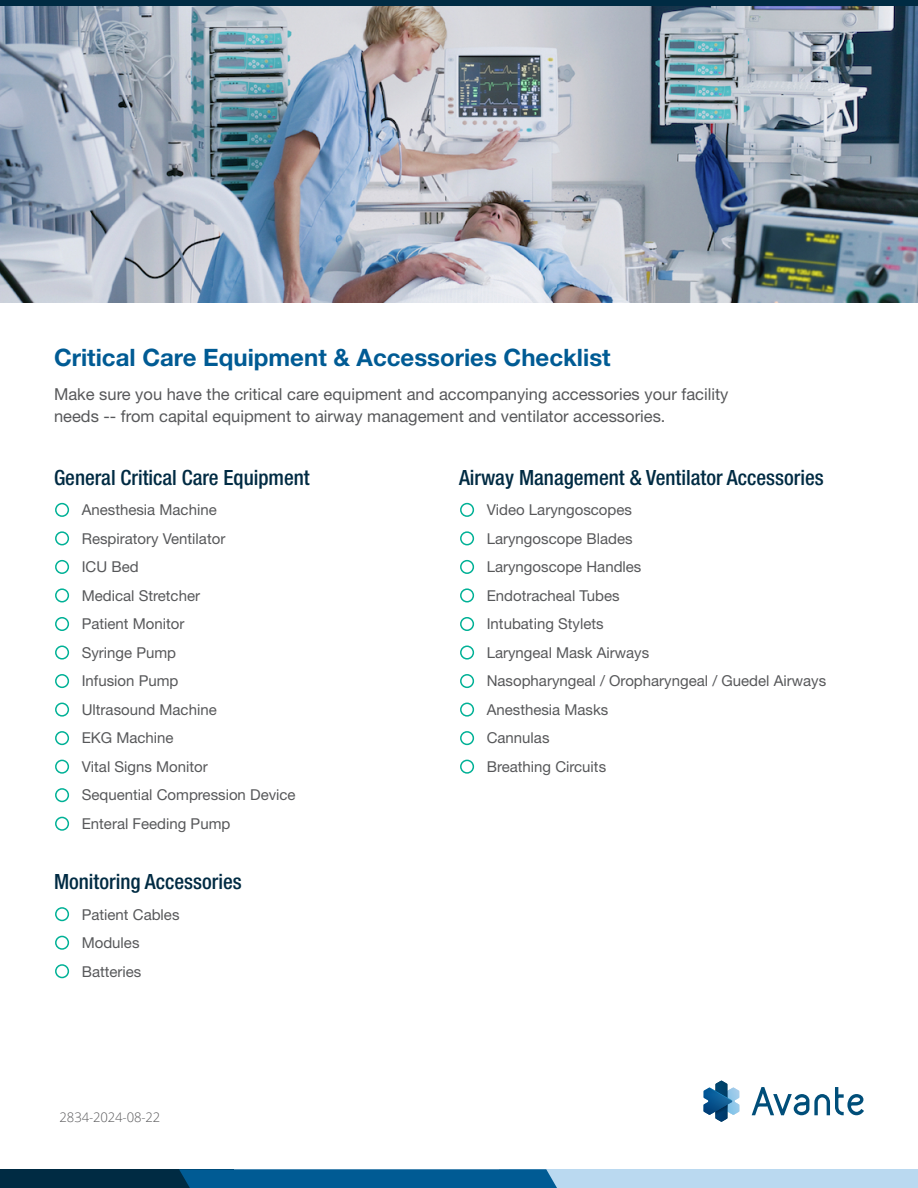
<style>
.page{position:relative;width:918px;height:1188px;background:#fff}
.page>*{position:absolute;margin:0;border:0;box-sizing:border-box;transform-origin:0 0}
.t1{font:700 24px "Helvetica Neue LT Std";color:#005b94}
.t2{font:500 condensed 21px "Helvetica Neue LT Std";color:#002b43}
.t3{font:16.5px/22.5px "Helvetica Neue LT Std";color:#57585a}
.t4{font:15px/28.5px "Helvetica Neue LT Std";color:#57585a}
.t5{font:300 13.2px "Open Sans";letter-spacing:-.01em;color:#58585a}
</style>
<div class="page">
<img style="left:0;top:6px;width:918px;height:296px">
<div style="left:0;top:0;width:918px;height:6px;background:#002b43"></div>
<div style="left:0;top:1169px;width:233px;height:19px;background:#002b43"></div>
<div style="left:500px;top:1169px;width:418px;height:19px;background:#bad9f0"></div>
<svg style="left:179px;top:1169px;width:378px;height:19px;background:#055d95"></svg>
<div style="left:55px;top:503px;width:14px;height:14px;border:2px solid #00b196;border-radius:50%"></div>
<div style="left:460px;top:503px;width:14px;height:14px;border:2px solid #00b196;border-radius:50%"></div>
<div style="left:55px;top:907px;width:14px;height:14px;border:2px solid #00b196;border-radius:50%"></div>
<div style="left:55px;top:560px;width:14px;height:14px;border:2px solid #00b196;border-radius:50%"></div>
<div style="left:460px;top:560px;width:14px;height:14px;border:2px solid #00b196;border-radius:50%"></div>
<div style="left:55px;top:964px;width:14px;height:14px;border:2px solid #00b196;border-radius:50%"></div>
<div style="left:55px;top:617px;width:14px;height:14px;border:2px solid #00b196;border-radius:50%"></div>
<div style="left:55px;top:731px;width:14px;height:14px;border:2px solid #00b196;border-radius:50%"></div>
<div style="left:460px;top:617px;width:14px;height:14px;border:2px solid #00b196;border-radius:50%"></div>
<div style="left:55px;top:674px;width:14px;height:14px;border:2px solid #00b196;border-radius:50%"></div>
<div style="left:55px;top:788px;width:14px;height:14px;border:2px solid #00b196;border-radius:50%"></div>
<div style="left:460px;top:674px;width:14px;height:14px;border:2px solid #00b196;border-radius:50%"></div>
<div style="left:460px;top:731px;width:14px;height:14px;border:2px solid #00b196;border-radius:50%"></div>
<div style="left:55px;top:531px;width:14px;height:14px;border:2px solid #00b196;border-radius:50%"></div>
<div style="left:460px;top:531px;width:14px;height:14px;border:2px solid #00b196;border-radius:50%"></div>
<div style="left:55px;top:936px;width:14px;height:14px;border:2px solid #00b196;border-radius:50%"></div>
<div style="left:55px;top:588px;width:14px;height:14px;border:2px solid #00b196;border-radius:50%"></div>
<div style="left:460px;top:588px;width:14px;height:14px;border:2px solid #00b196;border-radius:50%"></div>
<div style="left:55px;top:646px;width:14px;height:14px;border:2px solid #00b196;border-radius:50%"></div>
<div style="left:55px;top:760px;width:14px;height:14px;border:2px solid #00b196;border-radius:50%"></div>
<div style="left:460px;top:646px;width:14px;height:14px;border:2px solid #00b196;border-radius:50%"></div>
<div style="left:55px;top:703px;width:14px;height:14px;border:2px solid #00b196;border-radius:50%"></div>
<div style="left:55px;top:817px;width:14px;height:14px;border:2px solid #00b196;border-radius:50%"></div>
<div style="left:460px;top:703px;width:14px;height:14px;border:2px solid #00b196;border-radius:50%"></div>
<div style="left:460px;top:760px;width:14px;height:14px;border:2px solid #00b196;border-radius:50%"></div>
<svg style="left:752px;top:1087px;width:112px;height:28px"></svg>
<svg style="left:704px;top:1081px;width:35px;height:41px"></svg>
<h1 class="t1" style="left:54px;top:342px;width:558px">Critical Care Equipment &amp; Accessories Checklist</h1>
<p class="t3" style="left:54px;top:382px;width:676px">Make sure you have the critical care equipment and accompanying accessories your facility needs -- from capital equipment to airway management and ventilator accessories.</p>
<h2 class="t2" style="left:54px;top:465px;width:257px">General Critical Care Equipment</h2>
<h2 class="t2" style="left:459px;top:465px;width:366px">Airway Management &amp; Ventilator Accessories</h2>
<p class="t4" style="left:82px;top:496px;width:215px">Anesthesia Machine<br>Respiratory Ventilator<br>ICU Bed<br>Medical Stretcher<br>Patient Monitor<br>Syringe Pump<br>Infusion Pump<br>Ultrasound Machine<br>EKG Machine<br>Vital Signs Monitor<br>Sequential Compression Device<br>Enteral Feeding Pump</p>
<p class="t4" style="left:487px;top:496px;width:341px">Video Laryngoscopes<br>Laryngoscope Blades<br>Laryngoscope Handles<br>Endotracheal Tubes<br>Intubating Stylets<br>Laryngeal Mask Airways<br>Nasopharyngeal / Oropharyngeal / Guedel Airways<br>Anesthesia Masks<br>Cannulas<br>Breathing Circuits</p>
<h2 class="t2" style="left:54px;top:869px;width:189px">Monitoring Accessories</h2>
<p class="t4" style="left:82px;top:900px;width:99px">Patient Cables<br>Modules<br>Batteries</p>
<p class="t5" style="left:60px;top:1108px;width:102px">2834-2024-08-22</p>
</div>
